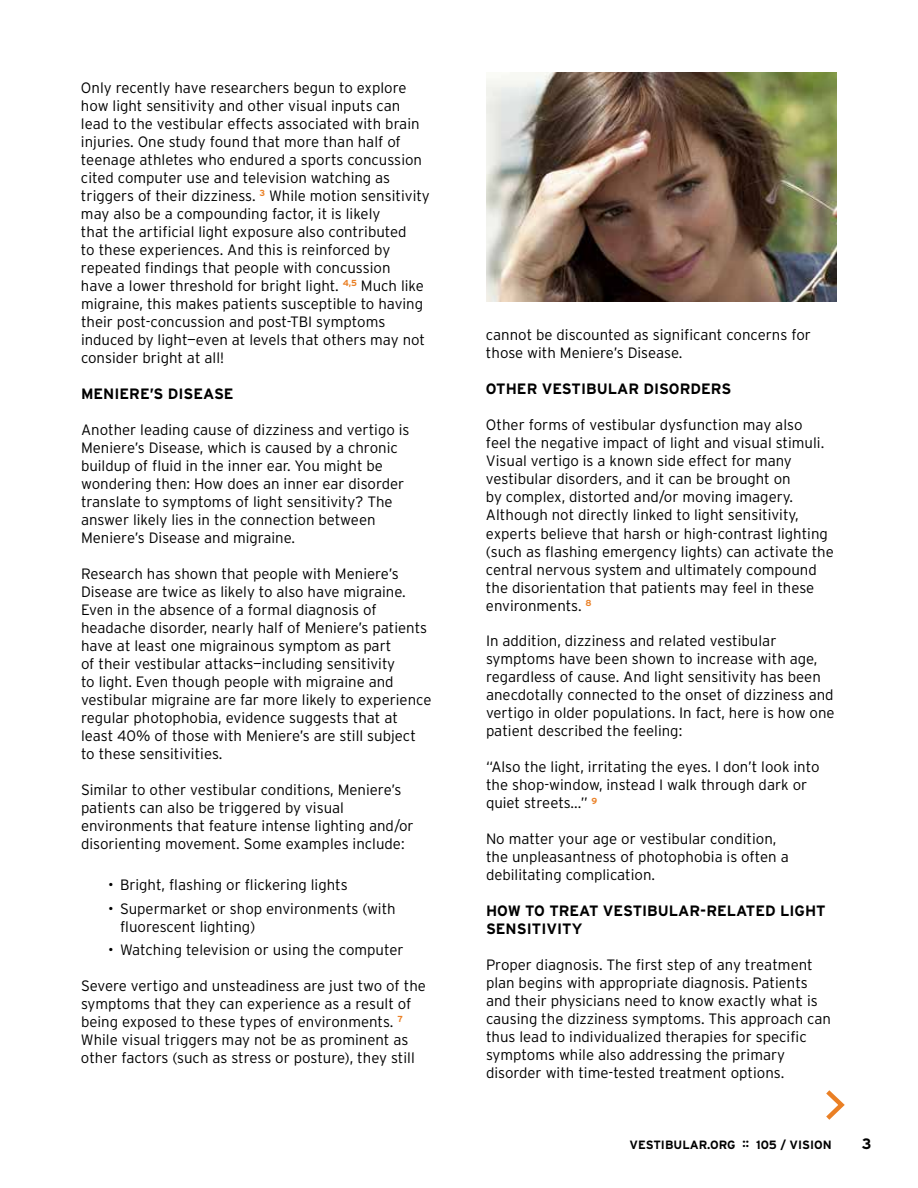
<style>
.page{position:relative;width:918px;height:1188px;background:#fff}
.page>*{position:absolute;margin:0;border:0;box-sizing:border-box;transform-origin:0 0}
.t1{font:300 15px/18px "Interstate";color:#000}
.t2{font:700 15px/18px "Interstate";color:#000}
.t3{font:700 12px "Interstate";color:#000}
</style>
<div class="page">
<svg style="left:826px;top:1090px;width:19px;height:30px"></svg>
<img style="left:486px;top:72px;width:351px;height:230px">
<p class="t1" style="left:81px;top:79px;width:350px">Only recently have researchers begun to explore how light sensitivity and other visual inputs can lead to the vestibular effects associated with brain injuries. One study found that more than half of teenage athletes who endured a sports concussion cited computer use and television watching as triggers of their dizziness. <sup>3</sup> While motion sensitivity may also be a compounding factor, it is likely<br>that the artificial light exposure also contributed<br>to these experiences. And this is reinforced by repeated findings that people with concussion<br>have a lower threshold for bright light. <sup>4,5</sup> Much like migraine, this makes patients susceptible to having their post-concussion and post-TBI symptoms induced by light—even at levels that others may not consider bright at all!</p>
<p class="t2" style="left:81px;top:385px;width:154px">MENIERE’S DISEASE</p>
<p class="t1" style="left:81px;top:421px;width:330px">Another leading cause of dizziness and vertigo is Meniere’s Disease, which is caused by a chronic buildup of fluid in the inner ear. You might be wondering then: How does an inner ear disorder translate to symptoms of light sensitivity? The answer likely lies in the connection between Meniere’s Disease and migraine.</p>
<p class="t1" style="left:81px;top:565px;width:352px">Research has shown that people with Meniere’s Disease are twice as likely to also have migraine.<br>Even in the absence of a formal diagnosis of headache disorder, nearly half of Meniere’s patients have at least one migrainous symptom as part<br>of their vestibular attacks—including sensitivity<br>to light. Even though people with migraine and vestibular migraine are far more likely to experience regular photophobia, evidence suggests that at least 40% of those with Meniere’s are still subject to these sensitivities.</p>
<p class="t1" style="left:81px;top:781px;width:334px">Similar to other vestibular conditions, Meniere’s patients can also be triggered by visual environments that feature intense lighting and/or disorienting movement. Some examples include:</p>
<p class="t1" style="left:108px;top:876px;width:241px">• Bright, flashing or flickering lights</p>
<p class="t1" style="left:120px;top:899px;width:277px;text-indent:-12px">• Supermarket or shop environments (with fluorescent lighting)</p>
<p class="t1" style="left:108px;top:941px;width:297px">• Watching television or using the computer</p>
<p class="t1" style="left:81px;top:977px;width:346px">Severe vertigo and unsteadiness are just two of the symptoms that they can experience as a result of being exposed to these types of environments. <sup>7<br></sup>While visual triggers may not be as prominent as other factors (such as stress or posture), they still</p>
<p class="t1" style="left:486px;top:326px;width:326px">cannot be discounted as significant concerns for those with Meniere’s Disease.</p>
<p class="t2" style="left:486px;top:380px;width:247px">OTHER VESTIBULAR DISORDERS</p>
<p class="t1" style="left:486px;top:416px;width:349px">Other forms of vestibular dysfunction may also<br>feel the negative impact of light and visual stimuli.<br>Visual vertigo is a known side effect for many vestibular disorders, and it can be brought on<br>by complex, distorted and/or moving imagery.<br>Although not directly linked to light sensitivity, experts believe that harsh or high-contrast lighting (such as flashing emergency lights) can activate the central nervous system and ultimately compound the disorientation that patients may feel in these environments. <sup>8</sup></p>
<p class="t1" style="left:486px;top:632px;width:350px">In addition, dizziness and related vestibular symptoms have been shown to increase with age, regardless of cause. And light sensitivity has been anecdotally connected to the onset of dizziness and vertigo in older populations. In fact, here is how one patient described the feeling:</p>
<p class="t1" style="left:486px;top:758px;width:335px">“Also the light, irritating the eyes. I don’t look into the shop-window, instead I walk through dark or quiet streets...” <sup>9</sup></p>
<p class="t1" style="left:486px;top:830px;width:304px">No matter your age or vestibular condition, the unpleasantness of photophobia is often a debilitating complication.</p>
<p class="t2" style="left:486px;top:902px;width:341px">HOW TO TREAT VESTIBULAR-RELATED LIGHT<br>SENSITIVITY</p>
<p class="t1" style="left:486px;top:956px;width:347px">Proper diagnosis. The first step of any treatment plan begins with appropriate diagnosis. Patients and their physicians need to know exactly what is causing the dizziness symptoms. This approach can thus lead to individualized therapies for specific symptoms while also addressing the primary disorder with time-tested treatment options.</p>
<p class="t3" style="left:630px;top:1138px;width:204px">VESTIBULAR.ORG :: 105 / VISION</p>
<p class="t2" style="left:862px;top:1134px;width:11px">3</p>
</div>
